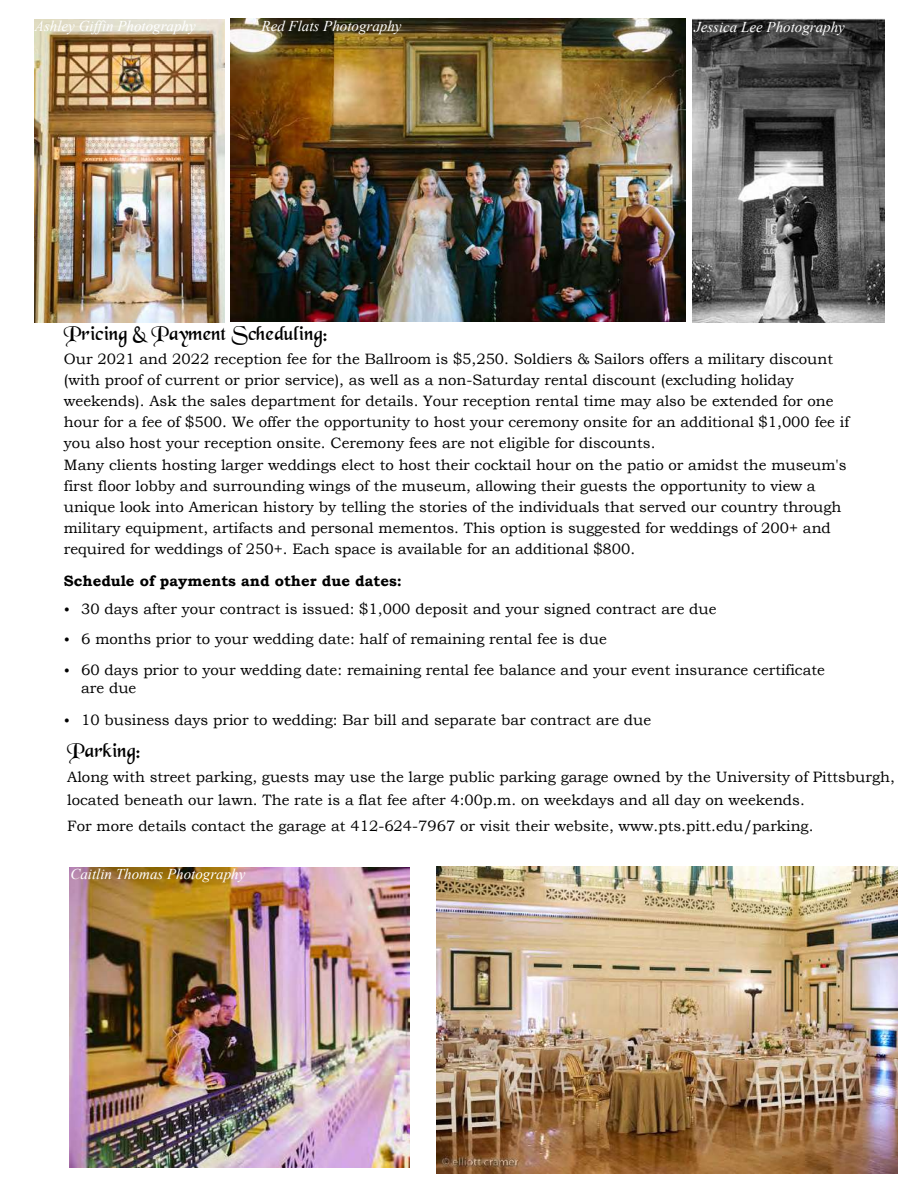
<style>
.page{position:relative;width:918px;height:1188px;background:#fff}
.page>*{position:absolute;margin:0;border:0;box-sizing:border-box;transform-origin:0 0}
.t1{font:21px "Black Chancery";color:#000}
.t2{font:15px/21.1px "Bookman Old Style";color:#000}
.t3{font:italic 15px "Times New Roman";color:#fff}
.t4{font:700 15px "Bookman Old Style";color:#000}
.s1{font-size:13.5px}
</style>
<div class="page">
<img style="left:69px;top:868px;width:341px;height:300px">
<img style="left:34px;top:20px;width:190px;height:303px">
<img style="left:231px;top:18px;width:454px;height:304px">
<img style="left:693px;top:19px;width:191px;height:303px">
<img style="left:436px;top:867px;width:461px;height:307px">
<p class="t3" style="left:35px;top:16px;width:162px">Ashley Giffin Photography</p>
<p class="t3" style="left:262px;top:16px;width:141px">Red Flats Photography</p>
<p class="t3" style="left:694px;top:16px;width:152px">Jessica Lee Photography</p>
<h1 class="t1" style="left:64px;top:326px;width:265px">Pricing &amp; Payment Scheduling:</h1>
<p class="t2" style="left:64px;top:348px;width:787px">Our 2021 and 2022 reception fee for the Ballroom is $5,250. Soldiers &amp; Sailors offers a military discount (with proof of current or prior service), as well as a non-Saturday rental discount (excluding holiday weekends). Ask the sales department for details. Your reception rental time may also be extended for one hour for a fee of $500. We offer the opportunity to host your ceremony onsite for an additional $1,000 fee if you also host your reception onsite. Ceremony fees are not eligible for discounts.<br>Many clients hosting larger weddings elect to host their cocktail hour on the patio or amidst the museum's first floor lobby and surrounding wings of the museum, allowing their guests the opportunity to view a unique look into American history by telling the stories of the individuals that served our country through military equipment, artifacts and personal mementos. This option is suggested for weddings of 200+ and required for weddings of 250+. Each space is available for an additional $800.</p>
<p class="t4" style="left:64px;top:570px;width:340px">Schedule of payments and other due dates:</p>
<p class="t2" style="left:64px;top:599px;width:654px"><span class="s1">•</span> 30 days after your contract is issued: $1,000 deposit and your signed contract are due</p>
<p class="t2" style="left:64px;top:629px;width:545px"><span class="s1">•</span> 6 months prior to your wedding date: half of remaining rental fee is due</p>
<p class="t2" style="left:81px;top:661px;width:745px;line-height:18px;text-indent:-18px"><span class="s1">•</span> 60 days prior to your wedding date: remaining rental fee balance and your event insurance certificate are due</p>
<p class="t2" style="left:64px;top:709px;width:589px"><span class="s1">•</span> 10 business days prior to wedding: Bar bill and separate bar contract are due</p>
<h1 class="t1" style="left:67px;top:743px;width:75px">Parking:</h1>
<p class="t2" style="left:67px;top:766px;width:829px;line-height:22.2px">Along with street parking, guests may use the large public parking garage owned by the University of Pittsburgh, located beneath our lawn. The rate is a flat fee after 4:00p.m. on weekdays and all day on weekends.</p>
<p class="t2" style="left:67px;top:815px;width:748px">For more details contact the garage at 412-624-7967 or visit their website, www.pts.pitt.edu/parking.</p>
<p class="t3" style="left:70px;top:864px;width:177px">Caitlin Thomas Photography</p>
</div>
